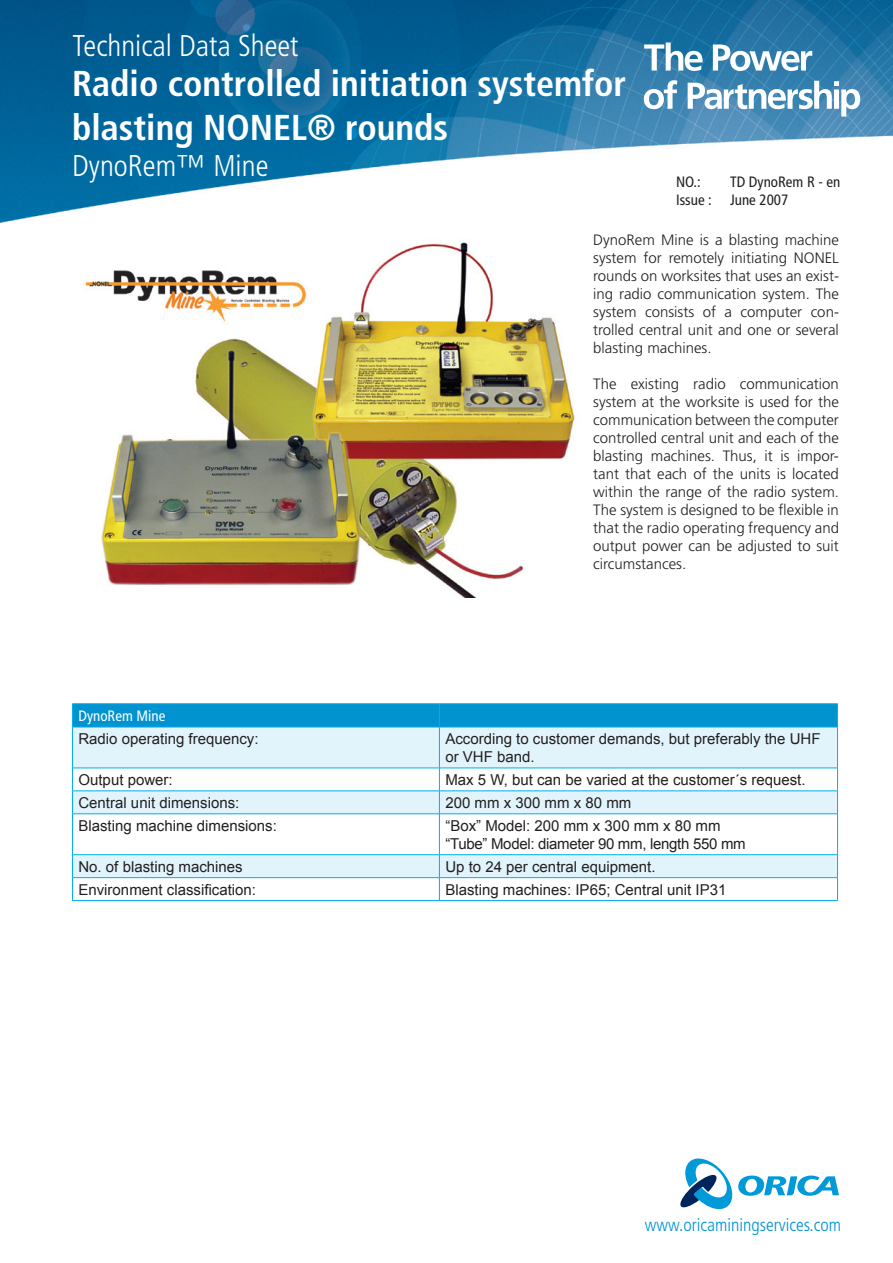
<style>
.page{position:relative;width:893px;height:1263px;background:#fff}
.page>*{position:absolute;margin:0;border:0;box-sizing:border-box;transform-origin:0 0}
.t1{font:700 condensed 36px/43.2px "Frutiger";color:#fff}
.t2{font:300 condensed 30px "Frutiger";color:#fff}
.t3{font:300 condensed 18px "Frutiger";color:#0093d0}
.t4{font:300 15px/18px "Frutiger";color:#231f20;text-align:justify}
.t5{font:15px/18px "Arial";color:#231f20}
.t6{font:15px/18px "Arial";letter-spacing:-.02em;color:#231f20}
.t7{font:condensed 15px/18px "Frutiger";color:#231f20}
.t8{font:condensed 15px "Frutiger";color:#fff}
</style>
<div class="page">
<img style="left:0;top:0;width:893px;height:224px">
<svg style="left:644px;top:43px;width:59px;height:28px"></svg>
<svg style="left:713px;top:44px;width:99px;height:27px"></svg>
<svg style="left:644px;top:80px;width:33px;height:29px"></svg>
<svg style="left:688px;top:81px;width:172px;height:36px"></svg>
<svg style="left:680px;top:1158px;width:159px;height:51px"></svg>
<img style="left:85px;top:242px;width:490px;height:355px">
<svg style="left:73px;top:728px;width:764px;height:149px;fill:#e1f4fc"></svg>
<hr style="left:72px;top:703px;width:367px;height:1px;background:#00aeef">
<hr style="left:439px;top:703px;width:399px;height:1px;background:#00aeef">
<div style="left:72px;top:704px;width:766px;height:23px;background:#0093d0"></div>
<hr style="left:72px;top:727px;width:367px;height:1px;background:#00aeef">
<hr style="left:72px;top:727px;width:1px;height:41px;background:#00aeef">
<hr style="left:439px;top:727px;width:399px;height:1px;background:#00aeef">
<hr style="left:439px;top:727px;width:1px;height:41px;background:#00aeef">
<hr style="left:837px;top:727px;width:1px;height:41px;background:#00aeef">
<hr style="left:72px;top:768px;width:367px;height:1px;background:#00aeef">
<hr style="left:439px;top:768px;width:399px;height:1px;background:#00aeef">
<hr style="left:72px;top:791px;width:367px;height:1px;background:#00aeef">
<svg style="left:72px;top:768px;width:1px;height:45px"></svg>
<hr style="left:439px;top:791px;width:399px;height:1px;background:#00aeef">
<svg style="left:439px;top:768px;width:1px;height:45px"></svg>
<svg style="left:837px;top:768px;width:1px;height:45px"></svg>
<hr style="left:72px;top:813px;width:367px;height:1px;background:#00aeef">
<hr style="left:72px;top:814px;width:1px;height:40px;background:#00aeef">
<hr style="left:439px;top:813px;width:399px;height:1px;background:#00aeef">
<hr style="left:439px;top:814px;width:1px;height:40px;background:#00aeef">
<hr style="left:837px;top:814px;width:1px;height:40px;background:#00aeef">
<hr style="left:72px;top:854px;width:367px;height:1px;background:#00aeef">
<hr style="left:439px;top:854px;width:399px;height:1px;background:#00aeef">
<hr style="left:72px;top:877px;width:367px;height:1px;background:#00aeef">
<svg style="left:72px;top:855px;width:1px;height:45px"></svg>
<hr style="left:439px;top:877px;width:399px;height:1px;background:#00aeef">
<svg style="left:439px;top:855px;width:1px;height:45px"></svg>
<svg style="left:837px;top:855px;width:1px;height:45px"></svg>
<hr style="left:72px;top:900px;width:367px;height:1px;background:#00aeef">
<hr style="left:439px;top:900px;width:399px;height:1px;background:#00aeef">
<h2 class="t2" style="left:72px;top:28px;width:228px">Technical Data Sheet</h2>
<h1 class="t1" style="left:72px;top:62px;width:555px">Radio controlled initiation systemfor blasting NONEL® rounds</h1>
<h2 class="t2" style="left:72px;top:148px;width:198px">DynoRem™ Mine</h2>
<p class="t7" style="left:676px;top:173px;width:26px">NO.:</p>
<p class="t7" style="left:676px;top:173px;width:166px;text-indent:54px">TD DynoRem R - en<br>Issue : June 2007</p>
<p class="t4" style="left:593px;top:231px;width:247px">DynoRem Mine is a blasting machine system for remotely initiating NONEL rounds on worksites that uses an exist&shy;ing radio communication system. The system consists of a computer con&shy;trolled central unit and one or several blasting machines.</p>
<p class="t4" style="left:593px;top:375px;width:247px">The existing radio communication system at the worksite is used for the communication between the computer controlled central unit and each of the blasting machines. Thus, it is impor&shy;tant that each of the units is located within the range of the radio system.<br>The system is designed to be flexible in that the radio operating frequency and output power can be adjusted to suit circumstances.</p>
<p class="t8" style="left:78px;top:707px;width:88px">DynoRem Mine</p>
<p class="t5" style="left:78px;top:730px;width:182px">Radio operating frequency:</p>
<p class="t5" style="left:445px;top:730px;width:377px">According to customer demands, but preferably the UHF or VHF band.</p>
<p class="t5" style="left:78px;top:771px;width:96px">Output power:</p>
<p class="t5" style="left:445px;top:771px;width:362px">Max 5 W, but can be varied at the customer´s request.</p>
<p class="t5" style="left:78px;top:794px;width:162px">Central unit dimensions:</p>
<p class="t5" style="left:445px;top:794px;width:187px">200 mm x 300 mm x 80 mm</p>
<p class="t5" style="left:78px;top:816px;width:200px">Blasting machine dimensions:</p>
<p class="t6" style="left:445px;top:816px;width:302px">“Box” Model: 200 mm x 300 mm x 80 mm “Tube” Model: diameter 90 mm, length 550 mm</p>
<p class="t5" style="left:78px;top:857px;width:166px">No. of blasting machines</p>
<p class="t5" style="left:445px;top:857px;width:212px">Up to 24 per central equipment.</p>
<p class="t5" style="left:78px;top:880px;width:179px">Environment classification:</p>
<p class="t5" style="left:445px;top:880px;width:282px">Blasting machines: IP65; Central unit IP31</p>
<p class="t3" style="left:645px;top:1214px;width:198px">www.oricaminingservices.com</p>
</div>
